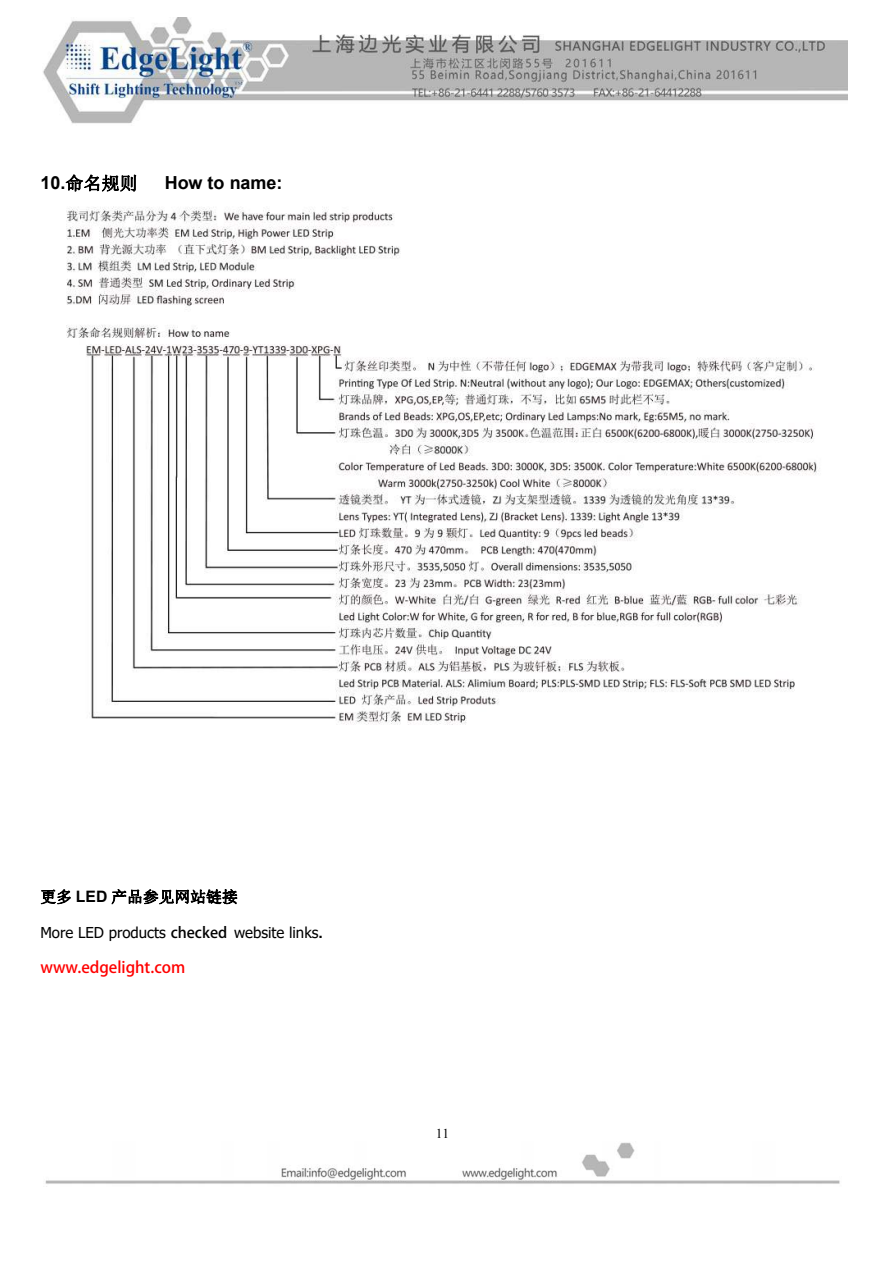
<style>
.page{position:relative;width:893px;height:1263px;background:#fff}
.page>*{position:absolute;margin:0;border:0;box-sizing:border-box;transform-origin:0 0}
.t1{font:700 18px "Arial";letter-spacing:-.005em;color:#000}
.t2{font:15.75px "Arial";color:#f00}
.t3{font:700 15.75px "Arial";color:#000}
.t4{font:15px "Tahoma";color:#000}
.t5{font:13.5px "Times New Roman";color:#000}
.s1{font-family:"Arial"}
.s2{font-family:"Arial";font-weight:700;font-size:15.75px}
</style>
<div class="page">
<img style="left:45px;top:1142px;width:795px;height:42px">
<img style="left:43px;top:18px;width:804px;height:106px">
<svg style="left:66px;top:174px;width:71px;height:18px"></svg>
<img style="left:66px;top:206px;width:751px;height:519px">
<svg style="left:41px;top:889px;width:30px;height:15px"></svg>
<svg style="left:112px;top:889px;width:126px;height:15px"></svg>
<p class="t1" style="left:40px;top:176px;width:26px">10.</p>
<p class="t1" style="left:165px;top:176px;width:119px">How to name:</p>
<p class="t3" style="left:76px;top:891px;width:33px">LED</p>
<p class="t4" style="left:40px;top:926px;width:284px">More LED products <span class="s1">checked</span> website links<span class="s2">.</span></p>
<p class="t2" style="left:40px;top:957px;width:146px">www.edgelight.com</p>
<p class="t5" style="left:436px;top:1129px;width:15px">11</p>
</div>
